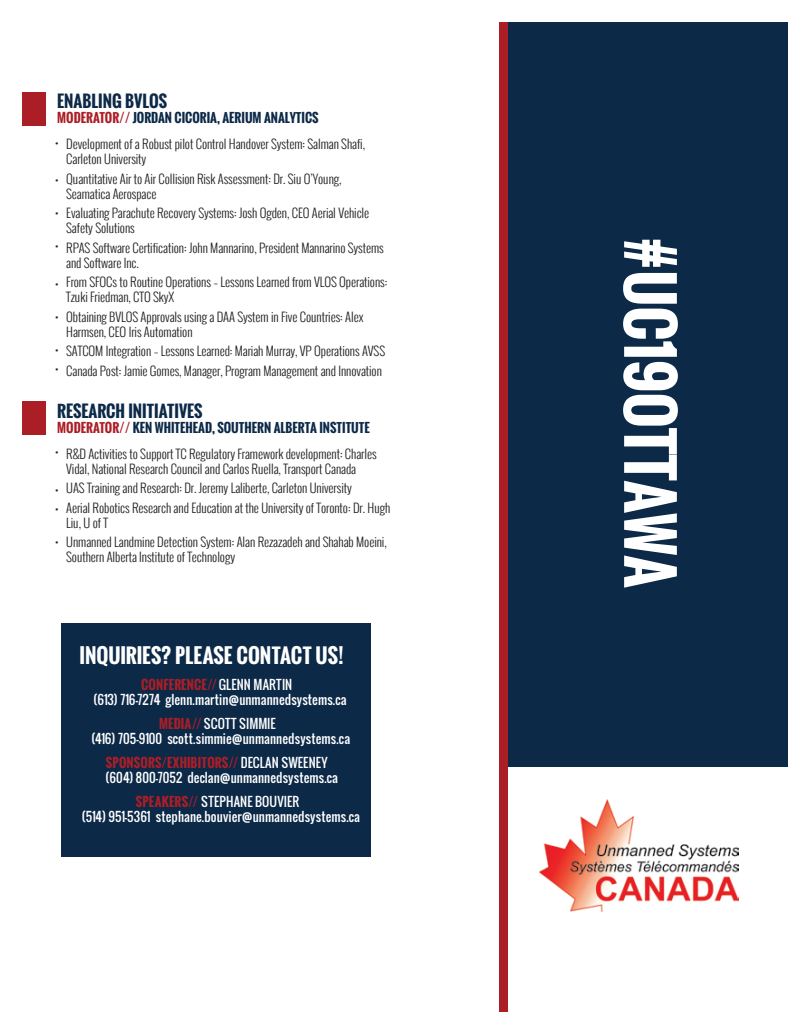
<style>
.page{position:relative;width:810px;height:1035px;background:#fff}
.page>*{position:absolute;margin:0;border:0;box-sizing:border-box;transform-origin:0 0}
.t1{font:700 60px "Oswald";letter-spacing:-.005em;color:#fff}
.t2{font:700 20px "Oswald";color:#fff}
.t3{font:700 16.25px "Oswald";color:#0c2948}
.t4{font:300 12.5px/19.5px "Oswald";letter-spacing:-.005em;color:#231f20}
.t5{font:12.5px/15px "Oswald";letter-spacing:.01em;color:#fff;text-align:center}
.s1{font-weight:700;color:#ac1e26}
.s2{font-weight:700;color:#0c2948}
</style>
<div class="page">
<div style="left:22px;top:92px;width:24px;height:33px;background:#ac1e26"></div>
<div style="left:22px;top:401px;width:24px;height:34px;background:#ac1e26"></div>
<div style="left:61px;top:623px;width:310px;height:234px;background:#0c2948"></div>
<div style="left:503px;top:22px;width:285px;height:990px;background:#0c2948"></div>
<div style="left:500px;top:22px;width:8px;height:990px;background:#ac1e26"></div>
<div style="left:508px;top:767px;width:280px;height:245px;background:#fff"></div>
<img style="left:540px;top:799px;width:198px;height:113px">
<h3 class="t3" style="left:57px;top:89px;width:111px">ENABLING BVLOS</h3>
<p class="t4" style="left:66px;top:105px;width:300px;line-height:25.9px;text-indent:-9px"><span class="s1">MODERATOR//</span> <span class="s2">JORDAN CICORIA, AERIUM ANALYTICS<br></span>Development of a Robust pilot Control Handover System: Salman Shafi,</p>
<p class="t4" style="left:66px;top:149px;width:277px">Carleton University<br>Quantitative Air to Air Collision Risk Assessment: Dr. Siu O’Young,</p>
<p class="t4" style="left:66px;top:184px;width:305px">Seamatica Aerospace<br>Evaluating Parachute Recovery Systems: Josh Ogden, CEO Aerial Vehicle</p>
<p class="t4" style="left:66px;top:218px;width:319px">Safety Solutions<br>RPAS Software Certification: John Mannarino, President Mannarino Systems</p>
<p class="t4" style="left:66px;top:253px;width:323px">and Software Inc.<br>From SFOCs to Routine Operations – Lessons Learned from VLOS Operations:</p>
<p class="t4" style="left:66px;top:287px;width:299px">Tzuki Friedman, CTO SkyX<br>Obtaining BVLOS Approvals using a DAA System in Five Countries: Alex</p>
<p class="t4" style="left:66px;top:322px;width:320px">Harmsen, CEO Iris Automation<br>SATCOM Integration – Lessons Learned: Mariah Murray, VP Operations AVSS<br>Canada Post: Jamie Gomes, Manager, Program Management and Innovation</p>
<p class="t4" style="left:55px;top:133px;width:5px">•</p>
<p class="t4" style="left:55px;top:170px;width:5px">•</p>
<p class="t4" style="left:55px;top:203px;width:5px">•</p>
<p class="t4" style="left:55px;top:236px;width:5px">•</p>
<p class="t4" style="left:55px;top:274px;width:5px">•</p>
<p class="t4" style="left:55px;top:307px;width:5px">•</p>
<p class="t4" style="left:55px;top:340px;width:5px">• •</p>
<h3 class="t3" style="left:57px;top:399px;width:147px">RESEARCH INITIATIVES</h3>
<p class="t4" style="left:66px;top:415px;width:312px;line-height:25.9px;text-indent:-9px"><span class="s1">MODERATOR//</span> <span class="s2">KEN WHITEHEAD, SOUTHERN ALBERTA INSTITUTE<br></span>R&amp;D Activities to Support TC Regulatory Framework development: Charles</p>
<p class="t4" style="left:66px;top:459px;width:326px">Vidal, National Research Council and Carlos Ruella, Transport Canada<br>UAS Training and Research: Dr. Jeremy Laliberte, Carleton University<br>Aerial Robotics Research and Education at the University of Toronto: Dr. Hugh</p>
<p class="t4" style="left:66px;top:513px;width:322px">Liu, U of T<br>Unmanned Landmine Detection System: Alan Rezazadeh and Shahab Moeini,</p>
<p class="t4" style="left:66px;top:547px;width:170px">Southern Alberta Institute of Technology</p>
<p class="t4" style="left:55px;top:442px;width:5px">•</p>
<p class="t4" style="left:55px;top:480px;width:5px">• •</p>
<p class="t4" style="left:55px;top:532px;width:5px">•</p>
<h2 class="t2" style="left:80px;top:640px;width:265px">INQUIRIES? PLEASE CONTACT US!</h2>
<p class="t5" style="left:94px;top:677px;width:255px"><span class="s1">CONFERENCE//</span> GLENN MARTIN<br>(613) 716-7274 glenn.martin@unmannedsystems.ca</p>
<p class="t5" style="left:92px;top:716px;width:260px"><span class="s1">MEDIA//</span> SCOTT SIMMIE<br>(416) 705-9100 scott.simmie@unmannedsystems.ca</p>
<p class="t5" style="left:106px;top:755px;width:234px;text-align:left"><span class="s1">SPONSORS/EXHIBITORS//</span> DECLAN SWEENEY (604) 800-7052 declan@unmannedsystems.ca</p>
<p class="t5" style="left:82px;top:794px;width:280px"><span class="s1">SPEAKERS//</span> STEPHANE BOUVIER<br>(514) 951-5361 stephane.bouvier@unmannedsystems.ca</p>
<h1 class="t1" style="left:695px;top:237px;width:353px;rotate:90deg">#UC19OTTAWA</h1>
</div>
